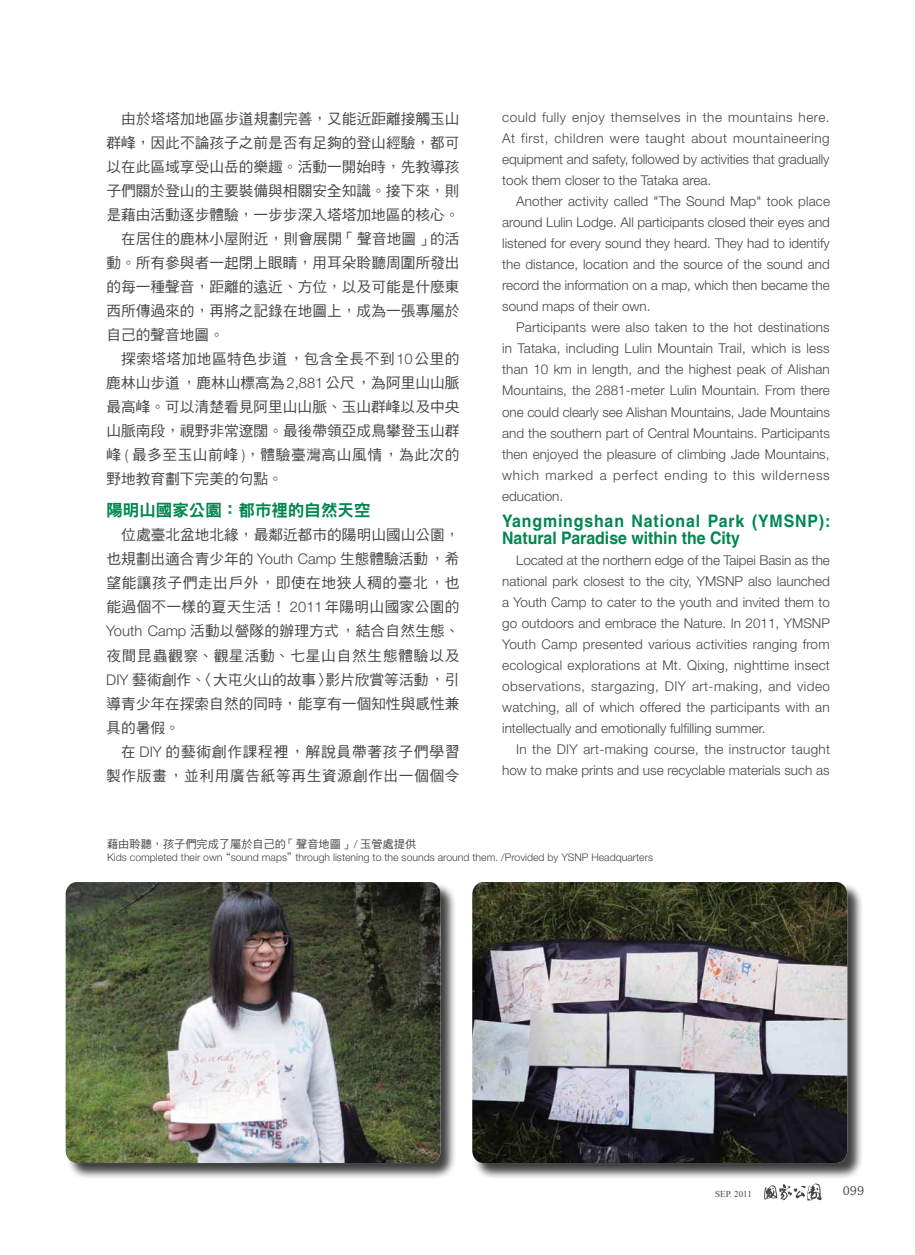
<style>
.page{position:relative;width:915px;height:1255px;background:#fff}
.page>*{position:absolute;margin:0;border:0;box-sizing:border-box;transform-origin:0 0}
.t1{font:700 17.25px/17.7px "Helvetica";letter-spacing:.01em;color:#008750;scale:.92 1}
.t2{font:16.5px "DF Hei Std W9";color:#008750}
.t3{font:14.7px/24px "DF Hei Std W5";color:#454547;text-align:justify}
.t4{font:14.7px/24px "DF Hei Std W5";letter-spacing:.04em;color:#454547;text-align:right}
.t5{font:14.7px "DF Hei Std W5";letter-spacing:.035em;color:#454547}
.t6{font:14.7px "DF Hei Std W5";letter-spacing:.03em;color:#454547}
.t7{font:300 13.5px/21px "Helvetica Neue LT Std";color:#454547;text-align:justify}
.t8{font:13.5px "Chaparral Pro";color:#454547}
.t9{font:11.1px "DF Hei Std W5";color:#454547}
.t10{font:300 10.5px "Helvetica Neue LT Std";color:#454547}
.t11{font:9px "Times New Roman";color:#454547}
.s1{font-family:"Helvetica Neue LT Std";font-weight:300}
.s2{font-family:"DF Hei Std W5";font-weight:400}
</style>
<div class="page">
<div style="left:66px;top:882px;width:391px;height:297px;background:#000;opacity:.75"></div>
<img style="left:66px;top:882px;width:374px;height:280px">
<div style="left:472px;top:882px;width:391px;height:297px;background:#000;opacity:.75"></div>
<img style="left:472px;top:882px;width:374px;height:280px">
<svg style="left:764px;top:1183px;width:57px;height:17px"></svg>
<p class="t3" style="left:121px;top:106px;width:340px">由於塔塔加地區步道規劃完善，又能近距離接觸玉山</p>
<p class="t3" style="left:106px;top:130px;width:354px">群峰，因此不論孩子之前是否有足夠的登山經驗，都可</p>
<p class="t3" style="left:106px;top:154px;width:354px">以在此區域享受山岳的樂趣。活動一開始時，先教導孩</p>
<p class="t3" style="left:106px;top:178px;width:354px">子們關於登山的主要裝備與相關安全知識。接下來，則</p>
<p class="t3" style="left:106px;top:202px;width:354px">是藉由活動逐步體驗，一步步深入塔塔加地區的核心。</p>
<p class="t3" style="left:121px;top:226px;width:340px">在居住的鹿林小屋附近，則會展開「聲音地圖」的活</p>
<p class="t3" style="left:106px;top:250px;width:354px">動。所有參與者一起閉上眼睛，用耳朵聆聽周圍所發出</p>
<p class="t3" style="left:106px;top:274px;width:354px">的每一種聲音，距離的遠近、方位，以及可能是什麼東</p>
<p class="t3" style="left:106px;top:298px;width:354px">西所傳過來的，再將之記錄在地圖上，成為一張專屬於</p>
<p class="t3" style="left:106px;top:322px;width:119px">自己的聲音地圖。</p>
<p class="t6" style="left:121px;top:350px;width:339px">探索塔塔加地區特色步道，包含全長不到<span class="s1">10</span>公里的</p>
<p class="t3" style="left:106px;top:370px;width:354px">鹿林山步道，鹿林山標高為<span class="s1">2,881</span>公尺，為阿里山山脈</p>
<p class="t3" style="left:106px;top:394px;width:354px">最高峰。可以清楚看見阿里山山脈、玉山群峰以及中央</p>
<p class="t3" style="left:106px;top:418px;width:354px">山脈南段，視野非常遼闊。最後帶領亞成鳥攀登玉山群</p>
<p class="t5" style="left:106px;top:446px;width:354px">峰 <span class="s1">(</span> 最多至玉山前峰 <span class="s1">)</span>，體驗臺灣高山風情，為此次的</p>
<p class="t3" style="left:106px;top:466px;width:178px">野地教育劃下完美的句點。</p>
<p class="t2" style="left:106px;top:501px;width:265px">陽明山國家公園：都市裡的自然天空</p>
<p class="t3" style="left:106px;top:523px;width:355px;text-indent:15px">位處臺北盆地北緣，最鄰近都市的陽明山國山公園，也規劃出適合青少年的 <span class="s1">Youth Camp</span> 生態體驗活動，希望能讓孩子們走出戶外，即使在地狹人稠的臺北，也能過個不一樣的夏天生活！ <span class="s1">2011</span>年陽明山國家公園的<span class="s1">Youth Camp</span> 活動以營隊的辦理方式，結合自然生態、夜間昆蟲觀察、觀星活動、七星山自然生態體驗以及<span class="s1">DIY</span> 藝術創作、〈大屯火山的故事〉影片欣賞等活動，引導青少年在探索自然的同時，能享有一個知性與感性兼具的暑假。</p>
<p class="t4" style="left:106px;top:739px;width:354px">在 <span class="s1">DIY</span> 的藝術創作課程裡，解說員帶著孩子們學習製作版畫，並利用廣告紙等再生資源創作出一個個令</p>
<p class="t7" style="left:502px;top:107px;width:329px">could fully enjoy themselves in the mountains here.<br>At first, children were taught about mountaineering equipment and safety, followed by activities that gradually took them closer to the Tataka area.</p>
<p class="t7" style="left:502px;top:191px;width:329px;text-indent:14px">Another activity called "The Sound Map" took place around Lulin Lodge. All participants closed their eyes and listened for every sound they heard. They had to identify the distance, location and the source of the sound and record the information on a map, which then became the sound maps of their own.</p>
<p class="t7" style="left:502px;top:317px;width:329px;text-indent:14px">Participants were also taken to the hot destinations in Tataka, including Lulin Mountain Trail, which is less than 10 km in length, and the highest peak of Alishan Mountains, the 2881-meter Lulin Mountain. From there one could clearly see Alishan Mountains, Jade Mountains and the southern part of Central Mountains. Participants then enjoyed the pleasure of climbing Jade Mountains, which marked a perfect ending to this wilderness education.</p>
<p class="t1" style="left:502px;top:511px;width:358px">Yangmingshan National Park (YMSNP):<br>Natural Paradise within the City</p>
<p class="t7" style="left:502px;top:549px;width:329px;text-indent:14px">Located at the northern edge of the Taipei Basin as the national park closest to the city, YMSNP also launched a Youth Camp to cater to the youth and invited them to go outdoors and embrace the Nature. In 2011, YMSNP Youth Camp presented various activities ranging from ecological explorations at Mt. Qixing, nighttime insect observations, stargazing, DIY art-making, and video watching, all of which offered the participants with an intellectually and emotionally fulfilling summer.</p>
<p class="t7" style="left:502px;top:738px;width:329px;text-align:right">In the DIY art-making course, the instructor taught how to make prints and use recyclable materials such as</p>
<p class="t9" style="left:107px;top:837px;width:310px">藉由聆聽，孩子們完成了屬於自己的「聲音地圖」<span class="s1">/</span> 玉管處提供</p>
<p class="t10" style="left:107px;top:850px;width:547px">Kids completed their own<span class="s2">“</span>sound maps<span class="s2">”</span>through listening to the sounds around them. /Provided by YSNP Headquarters</p>
<p class="t11" style="left:715px;top:1188px;width:38px">SEP. 2011</p>
<p class="t8" style="left:842px;top:1183px;width:23px">099</p>
</div>
